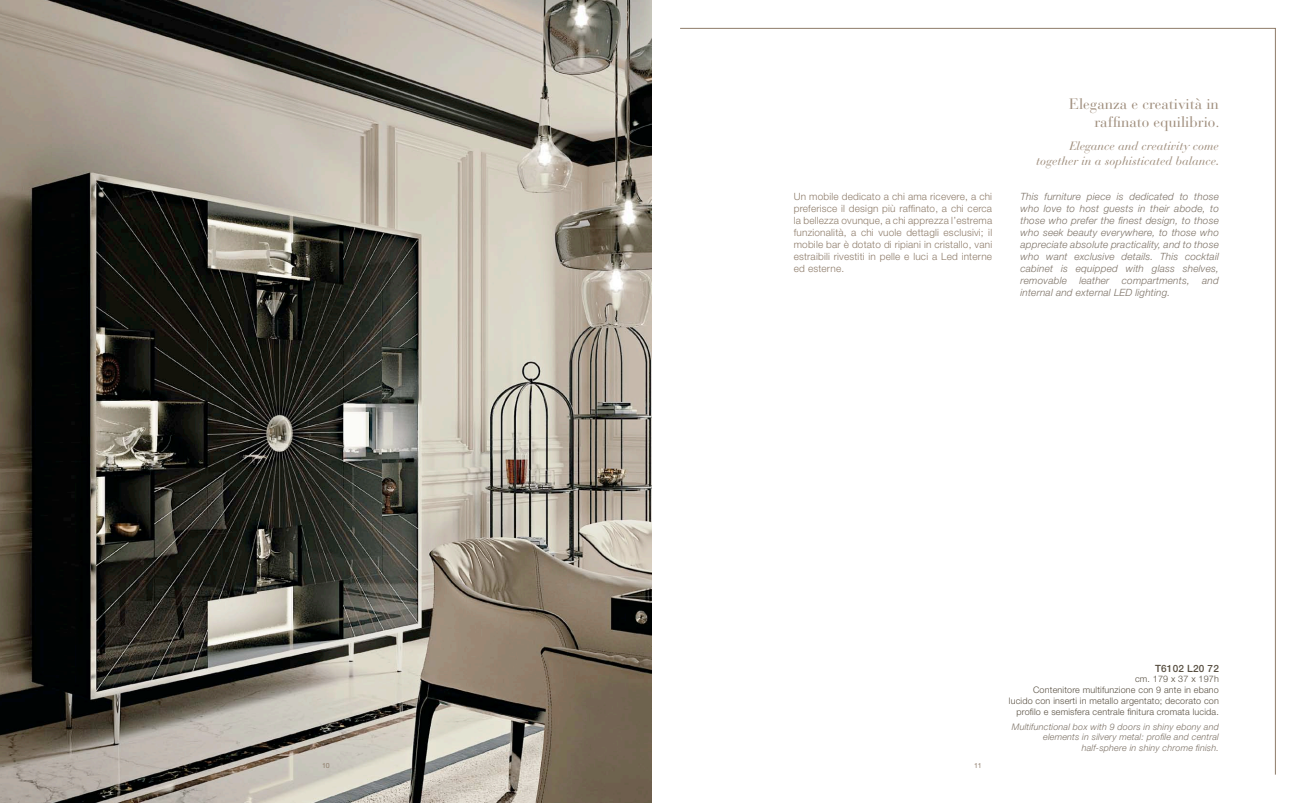
<style>
.page{position:relative;width:1304px;height:803px;background:#fff}
.page>*{position:absolute;margin:0;border:0;box-sizing:border-box;transform-origin:0 0}
.t1{font:15px/18px "Bauer Bodoni Std";color:#a08f7e;text-align:right}
.t2{font:italic 12px/14.4px "Bauer Bodoni Std";color:#a08f7e;text-align:right}
.t3{font:italic 300 10px/12px "Helvetica Neue LT Std";letter-spacing:.02em;color:#7c7165;text-align:justify}
.t4{font:300 10px/12px "Helvetica Neue LT Std";letter-spacing:.02em;color:#8e7c6a;text-align:justify}
.t5{font:500 10px "Helvetica Neue LT Std";letter-spacing:.02em;color:#584f41}
.t6{font:300 9px/10.8px "Helvetica Neue LT Std";letter-spacing:.02em;color:#584f41;text-align:right}
.t7{font:italic 300 9px/10.8px "Helvetica Neue LT Std";letter-spacing:.02em;color:#7c7165;text-align:right}
.t8{font:7px "Helvetica Neue";color:#8e7c6a}
</style>
<div class="page">
<img style="left:0;top:0;width:652px;height:802px">
<svg style="left:680px;top:28px;width:596px;height:746px"></svg>
<p class="t1" style="left:1069px;top:95px;width:152px">Eleganza e creatività in raffinato equilibrio.</p>
<p class="t2" style="left:1036px;top:139px;width:185px">Elegance and creativity come together in a sophisticated balance.</p>
<p class="t4" style="left:794px;top:190px;width:200px">Un mobile dedicato a chi ama ricevere, a chi preferisce il design più raffinato, a chi cerca la bellezza ovunque, a chi apprezza l’estrema funzionalità, a chi vuole dettagli esclusivi; il mobile bar è dotato di ripiani in cristallo, vani estraibili rivestiti in pelle e luci a Led interne ed esterne.</p>
<p class="t3" style="left:1020px;top:190px;width:200px">This furniture piece is dedicated to those who love to host guests in their abode, to those who prefer the finest design, to those who seek beauty everywhere, to those who appreciate absolute practicality, and to those who want exclusive details. This cocktail cabinet is equipped with glass shelves, removable leather compartments, and internal and external LED lighting.</p>
<p class="t8" style="left:322px;top:760px;width:9px">10</p>
<p class="t8" style="left:974px;top:760px;width:9px">11</p>
<p class="t5" style="left:1155px;top:662px;width:65px">T6102 L20 72</p>
<p class="t6" style="left:1135px;top:673px;width:85px">cm. 179 x 37 x 197h</p>
<p class="t6" style="left:1009px;top:684px;width:212px">Contenitore multifunzione con 9 ante in ebano lucido con inserti in metallo argentato; decorato con profilo e semisfera centrale finitura cromata lucida.</p>
<p class="t7" style="left:1012px;top:720px;width:209px">Multifunctional box with 9 doors in shiny ebony and elements in silvery metal: profile and central</p>
<p class="t7" style="left:1082px;top:742px;width:139px">half-sphere in shiny chrome finish.</p>
</div>
